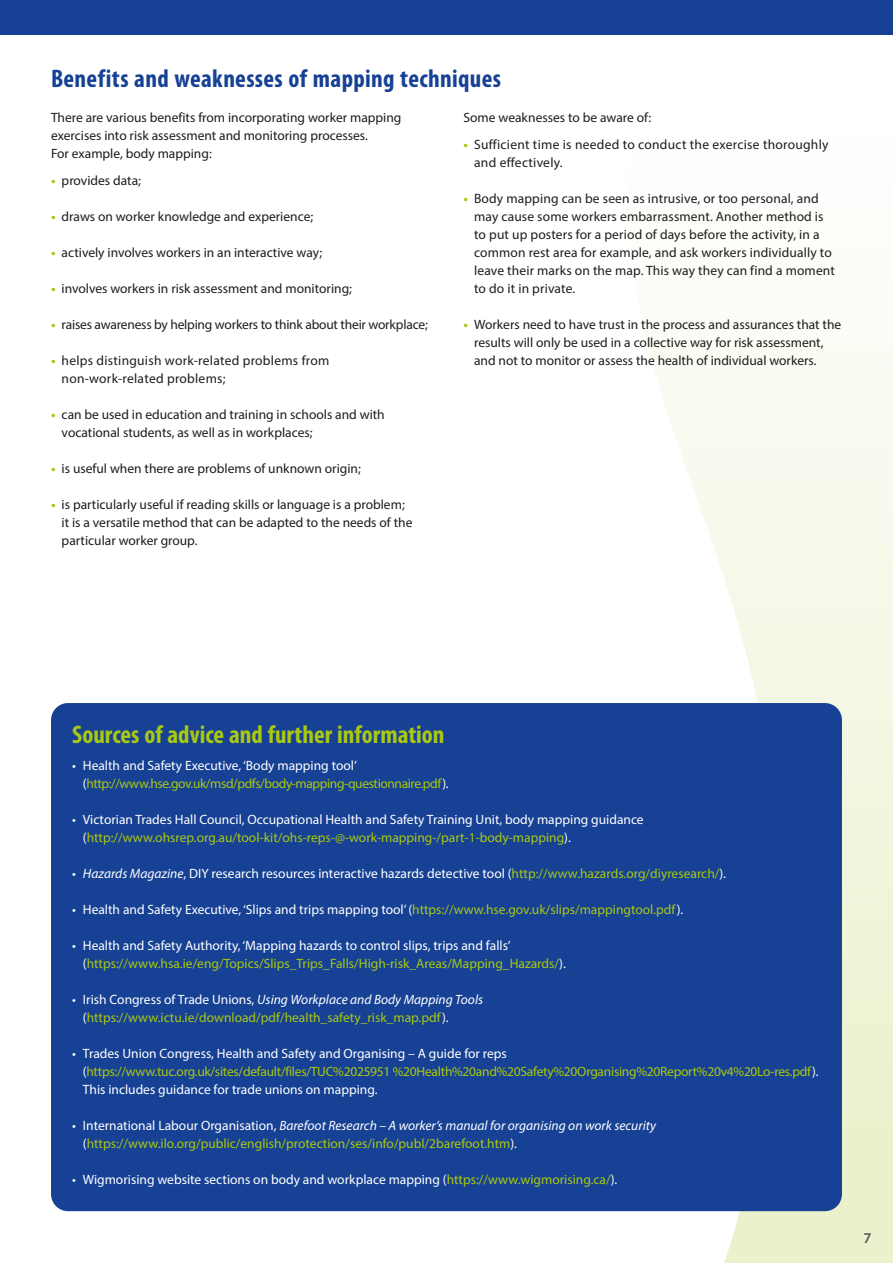
<style>
.page{position:relative;width:893px;height:1263px;background:#fff}
.page>*{position:absolute;margin:0;border:0;box-sizing:border-box;transform-origin:0 0}
.t1{font:700 condensed 25.5px "Myriad Pro";letter-spacing:.015em;color:#164194}
.t2{font:700 condensed 25.5px "Myriad Pro";color:#aac811}
.t3{font:600 15px "Myriad Pro";color:#575756}
.t4{font:13.5px/18px "Myriad Pro";color:#1d1d1b}
.t5{font:13.5px/18px "Myriad Pro";color:#aac811}
.t6{font:13.5px/18px "Myriad Pro";color:#fff}
.t7{font:13.5px/18px "Myriad Pro";letter-spacing:.02em;color:#1d1d1b}
.t8{font:13.5px/18px "Myriad Pro";letter-spacing:-.03em;color:#aac811}
.s1{font-weight:700;color:#aac811}
.s2{color:#fff}
.s3{color:#aac811}
.s4{font-style:italic}
.s5{font-style:italic;color:#fff}
</style>
<div class="page">
<svg style="left:615px;top:336px;width:278px;height:927px"></svg>
<div style="left:51px;top:703px;width:791px;height:508px;background:#164194;border-radius:17px"></div>
<div style="left:0;top:0;width:893px;height:35px;background:#164194"></div>
<h1 class="t1" style="left:51px;top:63px;width:452px">Benefits and weaknesses of mapping techniques</h1>
<p class="t4" style="left:51px;top:108px;width:352px">There are various benefits from incorporating worker mapping exercises into risk assessment and monitoring processes.<br>For example, body mapping:</p>
<p class="t4" style="left:51px;top:171px;width:91px"><span class="s1">•</span> provides data;</p>
<p class="t4" style="left:51px;top:207px;width:264px"><span class="s1">•</span> draws on worker knowledge and experience;</p>
<p class="t4" style="left:51px;top:243px;width:273px"><span class="s1">•</span> actively involves workers in an interactive way;</p>
<p class="t4" style="left:51px;top:279px;width:302px"><span class="s1">•</span> involves workers in risk assessment and monitoring;</p>
<p class="t4" style="left:51px;top:315px;width:378px"><span class="s1">•</span> raises awareness by helping workers to think about their workplace;</p>
<p class="t7" style="left:62px;top:351px;width:269px;text-indent:-11px"><span class="s1">•</span> helps distinguish work-related problems from non-work-related problems;</p>
<p class="t4" style="left:62px;top:405px;width:325px;text-indent:-11px"><span class="s1">•</span> can be used in education and training in schools and with vocational students, as well as in workplaces;</p>
<p class="t4" style="left:51px;top:459px;width:311px"><span class="s1">•</span> is useful when there are problems of unknown origin;</p>
<p class="t4" style="left:62px;top:495px;width:352px;text-indent:-11px"><span class="s1">•</span> is particularly useful if reading skills or language is a problem; it is a versatile method that can be adapted to the needs of the particular worker group.</p>
<p class="t4" style="left:463px;top:108px;width:189px">Some weaknesses to be aware of:</p>
<p class="t7" style="left:474px;top:135px;width:356px;text-indent:-11px"><span class="s1">•</span> Sufficient time is needed to conduct the exercise thoroughly and effectively.</p>
<p class="t4" style="left:474px;top:189px;width:362px;text-indent:-11px"><span class="s1">•</span> Body mapping can be seen as intrusive, or too personal, and may cause some workers embarrassment. Another method is to put up posters for a period of days before the activity, in a common rest area for example, and ask workers individually to leave their marks on the map. This way they can find a moment to do it in private.</p>
<p class="t4" style="left:474px;top:315px;width:369px;text-indent:-11px"><span class="s1">•</span> Workers need to have trust in the process and assurances that the results will only be used in a collective way for risk assessment, and not to monitor or assess the health of individual workers.</p>
<h1 class="t2" style="left:72px;top:719px;width:374px">Sources of advice and further information</h1>
<p class="t8" style="left:83px;top:756px;width:367px;text-indent:-11px"><span class="s2">• Health and Safety Executive, ‘Body mapping tool’ (</span>http://www.hse.gov.uk/msd/pdfs/body-mapping-questionnaire.pdf<span class="s2">).</span></p>
<p class="t6" style="left:83px;top:810px;width:562px;text-indent:-11px">• Victorian Trades Hall Council, Occupational Health and Safety Training Unit, body mapping guidance (<span class="s3">http://www.ohsrep.org.au/tool-kit/ohs-reps-@-work-mapping-/part-1-body-mapping</span>).</p>
<p class="t6" style="left:72px;top:864px;width:655px">• <span class="s4">Hazards Magazine</span>, DIY research resources interactive hazards detective tool (<span class="s3">http://www.hazards.org/diyresearch/</span>).</p>
<p class="t6" style="left:72px;top:900px;width:613px">• Health and Safety Executive, ‘Slips and trips mapping tool’ (<span class="s3">https://www.hse.gov.uk/slips/mappingtool.pdf</span>).</p>
<p class="t5" style="left:83px;top:936px;width:484px;text-indent:-11px"><span class="s2">• Health and Safety Authority, ‘Mapping hazards to control slips, trips and falls’ (</span>https://www.hsa.ie/eng/Topics/Slips_Trips_Falls/High-risk_Areas/Mapping_Hazards/<span class="s2">).</span></p>
<p class="t5" style="left:83px;top:990px;width:402px;text-indent:-11px"><span class="s2">• Irish Congress of Trade Unions,</span> <span class="s5">Using Workplace and Body Mapping Tools </span><span class="s2">(</span>https://www.ictu.ie/download/pdf/health_safety_risk_map.pdf<span class="s2">).</span></p>
<p class="t5" style="left:83px;top:1044px;width:737px;text-indent:-11px"><span class="s2">• Trades Union Congress, Health and Safety and Organising – A guide for reps<br>(</span>https://www.tuc.org.uk/sites/default/files/TUC%2025951 %20Health%20and%20Safety%20Organising%20Report%20v4%20Lo-res.pdf<span class="s2">).<br>This includes guidance for trade unions on mapping.</span></p>
<p class="t5" style="left:83px;top:1116px;width:575px;text-indent:-11px"><span class="s2">• International Labour Organisation,</span> <span class="s5">Barefoot Research – A worker’s manual for organising on work security </span><span class="s2">(</span>https://www.ilo.org/public/english/protection/ses/info/publ/2barefoot.htm<span class="s2">).</span></p>
<p class="t6" style="left:72px;top:1170px;width:547px">• Wigmorising website sections on body and workplace mapping (<span class="s3">https://www.wigmorising.ca/</span>).</p>
<p class="t3" style="left:863px;top:1228px;width:10px">7</p>
</div>
